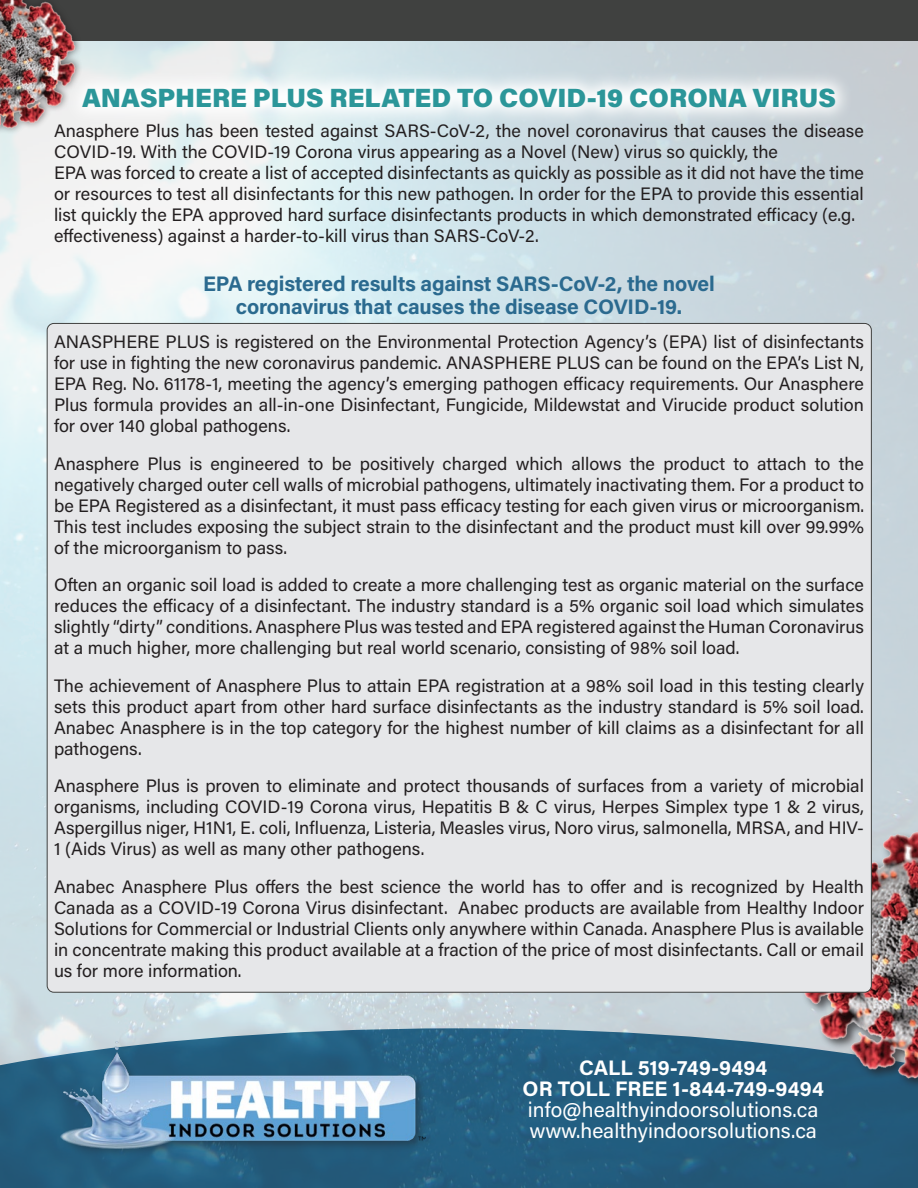
<style>
.page{position:relative;width:918px;height:1188px;background:#fff}
.page>*{position:absolute;margin:0;border:0;box-sizing:border-box;transform-origin:0 0}
.t1{font:900 26.4px "Acumin Pro";color:#2b9699}
.t2{font:700 21px/22.5px "Acumin Pro";letter-spacing:-.015em;color:#2b6a8f;text-align:center}
.t3{font:21px "Acumin Pro";color:#fff}
.t4{font:700 21px "Acumin Pro";color:#fff}
.t5{font:18px/21px "Acumin Pro";color:#231f20;text-align:justify}
</style>
<div class="page">
<img style="left:0;top:40px;width:918px;height:1148px">
<img style="left:777px;top:812px;width:141px;height:287px">
<div style="left:0;top:0;width:918px;height:40px;background:#404140"></div>
<div style="left:47px;top:323px;width:824px;height:669px;background:#e6e7e9;border-radius:7px"></div>
<img style="left:0;top:0;width:86px;height:139px">
<svg style="left:64px;top:69px;width:790px;height:57px"></svg>
<div style="left:58px;top:1040px;width:379px;height:120px;background:#231f20;opacity:.41"></div>
<img style="left:60px;top:1042px;width:365px;height:107px">
<p class="t1" style="left:82px;top:79px;width:756px">ANASPHERE PLUS RELATED TO COVID-19 CORONA VIRUS</p>
<p class="t5" style="left:54px;top:120px;width:811px">Anasphere Plus has been tested against SARS-CoV-2, the novel coronavirus that causes the disease<br>COVID-19. With the COVID-19 Corona virus appearing as a Novel (New) virus so quickly, the</p>
<p class="t5" style="left:54px;top:162px;width:812px">EPA was forced to create a list of accepted disinfectants as quickly as possible as it did not have the time</p>
<p class="t5" style="left:54px;top:183px;width:811px">or resources to test all disinfectants for this new pathogen. In order for the EPA to provide this essential</p>
<p class="t5" style="left:54px;top:204px;width:803px">list quickly the EPA approved hard surface disinfectants products in which demonstrated efficacy (e.g.</p>
<p class="t5" style="left:54px;top:225px;width:486px">effectiveness) against a harder-to-kill virus than SARS-CoV-2.</p>
<p class="t2" style="left:203px;top:272px;width:513px">EPA registered results against SARS-CoV-2, the novel coronavirus that causes the disease COVID-19.</p>
<p class="t5" style="left:54px;top:331px;width:812px">ANASPHERE PLUS is registered on the Environmental Protection Agency’s (EPA) list of disinfectants for use in fighting the new coronavirus pandemic. ANASPHERE PLUS can be found on the EPA’s List N, EPA Reg. No. 61178-1, meeting the agency’s emerging pathogen efficacy requirements. Our Anasphere Plus formula provides an all-in-one Disinfectant, Fungicide, Mildewstat and Virucide product solution for over 140 global pathogens.</p>
<p class="t5" style="left:54px;top:452px;width:812px">Anasphere Plus is engineered to be positively charged which allows the product to attach to the negatively charged outer cell walls of microbial pathogens, ultimately inactivating them. For a product to be EPA Registered as a disinfectant, it must pass efficacy testing for each given virus or microorganism.<br>This test includes exposing the subject strain to the disinfectant and the product must kill over 99.99% of the microorganism to pass.</p>
<p class="t5" style="left:54px;top:574px;width:812px">Often an organic soil load is added to create a more challenging test as organic material on the surface reduces the efficacy of a disinfectant. The industry standard is a 5% organic soil load which simulates slightly “dirty” conditions. Anasphere Plus was tested and EPA registered against the Human Coronavirus at a much higher, more challenging but real world scenario, consisting of 98% soil load.</p>
<p class="t5" style="left:54px;top:674px;width:812px">The achievement of Anasphere Plus to attain EPA registration at a 98% soil load in this testing clearly sets this product apart from other hard surface disinfectants as the industry standard is 5% soil load.<br>Anabec Anasphere is in the top category for the highest number of kill claims as a disinfectant for all pathogens.</p>
<p class="t5" style="left:54px;top:775px;width:812px">Anasphere Plus is proven to eliminate and protect thousands of surfaces from a variety of microbial organisms, including COVID-19 Corona virus, Hepatitis B &amp; C virus, Herpes Simplex type 1 &amp; 2 virus, Aspergillus niger, H1N1, E. coli, Influenza, Listeria, Measles virus, Noro virus, salmonella, MRSA, and HIV-1 (Aids Virus) as well as many other pathogens.</p>
<p class="t5" style="left:54px;top:875px;width:812px">Anabec Anasphere Plus offers the best science the world has to offer and is recognized by Health Canada as a COVID-19 Corona Virus disinfectant. Anabec products are available from Healthy Indoor Solutions for Commercial or Industrial Clients only anywhere within Canada. Anasphere Plus is available in concentrate making this product available at a fraction of the price of most disinfectants. Call or email us for more information.</p>
<p class="t4" style="left:579px;top:1053px;width:190px">CALL 519-749-9494</p>
<p class="t4" style="left:523px;top:1074px;width:303px">OR TOLL FREE 1-844-749-9494</p>
<p class="t3" style="left:528px;top:1095px;width:292px">info@healthyindoorsolutions.ca</p>
<p class="t3" style="left:529px;top:1116px;width:289px">www.healthyindoorsolutions.ca</p>
</div>
